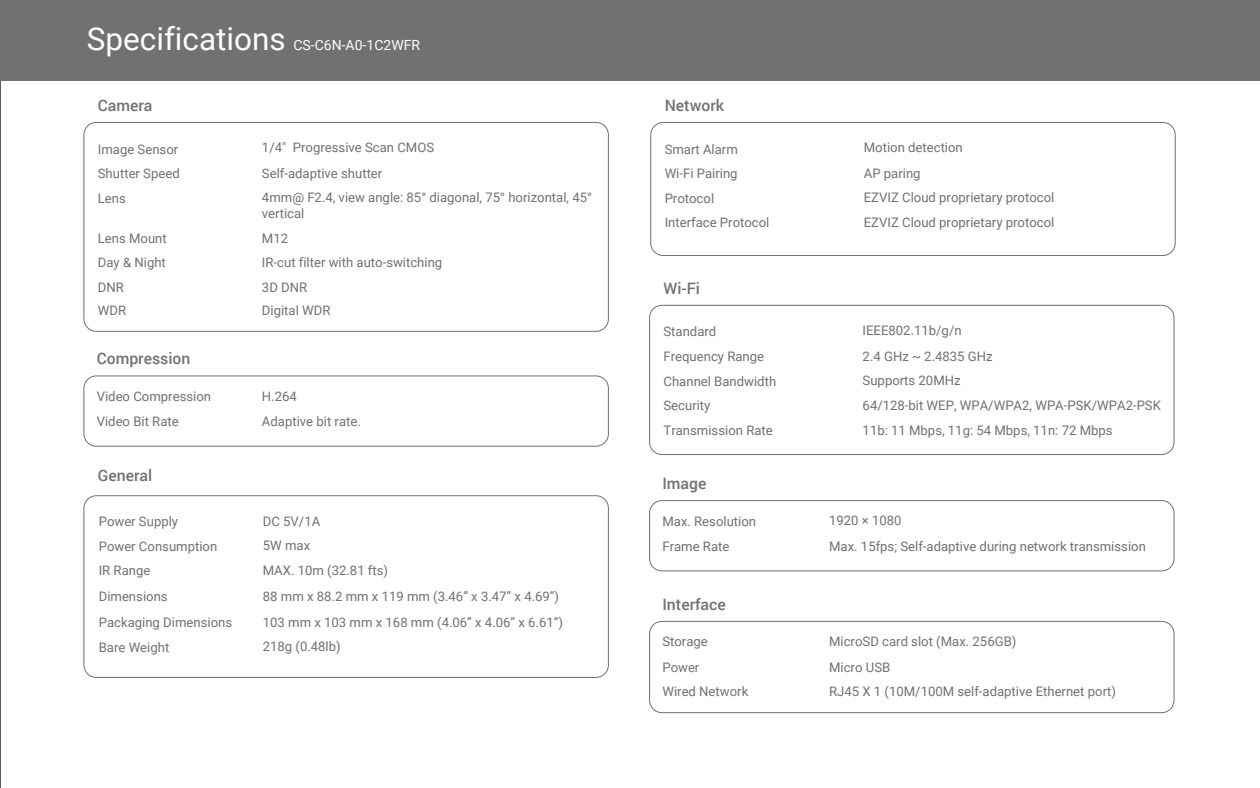
<style>
.page{position:relative;width:1260px;height:788px;background:#fff}
.page>*{position:absolute;margin:0;border:0;box-sizing:border-box;transform-origin:0 0}
.t1{font:31.5px "Roboto";color:#fdfeff}
.t2{font:500 15.75px "Roboto";color:#727071}
.t3{font:14px "Roboto";color:#fdfeff}
.t4{font:13.12px/25.1px "Roboto";color:#727071}
</style>
<div class="page">
<hr style="left:0;top:0;width:1px;height:788px;background:#5c5e5e">
<div style="left:0;top:0;width:1260px;height:80px;background:#727071"></div>
<div style="left:83px;top:375px;width:526px;height:71px;border:1px solid #727071;border-radius:12px"></div>
<div style="left:649px;top:500px;width:525px;height:71px;border:1px solid #727071;border-radius:12px"></div>
<div style="left:649px;top:621px;width:525px;height:92px;border:1px solid #727071;border-radius:12px"></div>
<div style="left:650px;top:122px;width:526px;height:134px;border:1px solid #727071;border-radius:12px"></div>
<div style="left:83px;top:495px;width:526px;height:182px;border:1px solid #727071;border-radius:12px"></div>
<div style="left:649px;top:305px;width:525px;height:150px;border:1px solid #727071;border-radius:12px"></div>
<div style="left:83px;top:122px;width:526px;height:210px;border:1px solid #727071;border-radius:12px"></div>
<h1 class="t1" style="left:87px;top:16px;width:200px">Specifications</h1>
<p class="t3" style="left:294px;top:35px;width:128px">CS-C6N-A0-1C2WFR</p>
<p class="t2" style="left:98px;top:94px;width:56px">Camera</p>
<p class="t4" style="left:98px;top:136px;width:82px">Image Sensor</p>
<p class="t4" style="left:262px;top:135px;width:174px">1/4" Progressive Scan CMOS</p>
<p class="t4" style="left:98px;top:160px;width:83px">Shutter Speed</p>
<p class="t4" style="left:262px;top:160px;width:122px">Self-adaptive shutter</p>
<p class="t4" style="left:98px;top:185px;width:30px">Lens</p>
<p class="t4" style="left:262px;top:189px;width:332px;line-height:15.8px">4mm@ F2.4, view angle: 85° diagonal, 75° horizontal, 45° vertical</p>
<p class="t4" style="left:98px;top:225px;width:70px">Lens Mount</p>
<p class="t4" style="left:262px;top:225px;width:28px">M12</p>
<p class="t4" style="left:98px;top:250px;width:70px;line-height:23.8px">Day &amp; Night<br>DNR<br>WDR</p>
<p class="t4" style="left:262px;top:250px;width:182px;line-height:24.3px">IR-cut filter with auto-switching<br>3D DNR</p>
<p class="t4" style="left:262px;top:297px;width:70px">Digital WDR</p>
<p class="t2" style="left:97px;top:347px;width:95px">Compression</p>
<p class="t4" style="left:97px;top:383px;width:116px">Video Compression</p>
<p class="t4" style="left:262px;top:383px;width:36px">H.264</p>
<p class="t4" style="left:97px;top:408px;width:84px">Video Bit Rate</p>
<p class="t4" style="left:262px;top:408px;width:100px">Adaptive bit rate.</p>
<p class="t2" style="left:98px;top:464px;width:56px">General</p>
<p class="t4" style="left:99px;top:508px;width:81px">Power Supply</p>
<p class="t4" style="left:263px;top:508px;width:59px">DC 5V/1A</p>
<p class="t4" style="left:99px;top:533px;width:120px">Power Consumption</p>
<p class="t4" style="left:263px;top:532px;width:49px">5W max</p>
<p class="t4" style="left:99px;top:557px;width:53px">IR Range</p>
<p class="t4" style="left:263px;top:557px;width:127px">MAX. 10m (32.81 fts)</p>
<p class="t4" style="left:99px;top:583px;width:135px">Dimensions<br>Packaging Dimensions<br>Bare Weight</p>
<p class="t4" style="left:263px;top:583px;width:298px">88 mm x 88.2 mm x 119 mm (3.46” x 3.47” x 4.69”)</p>
<p class="t4" style="left:263px;top:609px;width:302px">103 mm x 103 mm x 168 mm (4.06” x 4.06” x 6.61”)</p>
<p class="t4" style="left:263px;top:633px;width:79px">218g (0.48lb)</p>
<p class="t2" style="left:665px;top:94px;width:61px">Network</p>
<p class="t4" style="left:665px;top:136px;width:75px">Smart Alarm</p>
<p class="t4" style="left:864px;top:135px;width:101px">Motion detection</p>
<p class="t4" style="left:665px;top:160px;width:75px">Wi-Fi Pairing</p>
<p class="t4" style="left:864px;top:160px;width:58px">AP paring</p>
<p class="t4" style="left:665px;top:185px;width:51px">Protocol</p>
<p class="t4" style="left:864px;top:184px;width:192px">EZVIZ Cloud proprietary protocol</p>
<p class="t4" style="left:665px;top:210px;width:106px">Interface Protocol</p>
<p class="t4" style="left:864px;top:210px;width:192px">EZVIZ Cloud proprietary protocol</p>
<p class="t2" style="left:664px;top:277px;width:38px">Wi-Fi</p>
<p class="t4" style="left:664px;top:318px;width:54px">Standard</p>
<p class="t4" style="left:863px;top:317px;width:101px">IEEE802.11b/g/n</p>
<p class="t4" style="left:664px;top:343px;width:102px">Frequency Range</p>
<p class="t4" style="left:863px;top:343px;width:132px">2.4 GHz ~ 2.4835 GHz</p>
<p class="t4" style="left:664px;top:368px;width:114px">Channel Bandwidth</p>
<p class="t4" style="left:863px;top:367px;width:100px">Supports 20MHz</p>
<p class="t4" style="left:664px;top:392px;width:48px">Security</p>
<p class="t4" style="left:863px;top:392px;width:300px">64/128-bit WEP, WPA/WPA2, WPA-PSK/WPA2-PSK</p>
<p class="t4" style="left:664px;top:417px;width:111px">Transmission Rate</p>
<p class="t4" style="left:863px;top:417px;width:252px">11b: 11 Mbps, 11g: 54 Mbps, 11n: 72 Mbps</p>
<p class="t2" style="left:662px;top:472px;width:46px">Image</p>
<p class="t4" style="left:662px;top:508px;width:95px">Max. Resolution</p>
<p class="t4" style="left:829px;top:507px;width:74px">1920 × 1080</p>
<p class="t4" style="left:662px;top:533px;width:69px">Frame Rate</p>
<p class="t4" style="left:829px;top:533px;width:318px">Max. 15fps; Self-adaptive during network transmission</p>
<p class="t2" style="left:662px;top:592px;width:65px">Interface</p>
<p class="t4" style="left:662px;top:628px;width:47px">Storage</p>
<p class="t4" style="left:829px;top:628px;width:189px">MicroSD card slot (Max. 256GB)</p>
<p class="t4" style="left:662px;top:654px;width:39px">Power</p>
<p class="t4" style="left:829px;top:654px;width:63px">Micro USB</p>
<p class="t4" style="left:662px;top:678px;width:87px">Wired Network</p>
<p class="t4" style="left:829px;top:678px;width:288px">RJ45 X 1 (10M/100M self-adaptive Ethernet port)</p>
</div>
